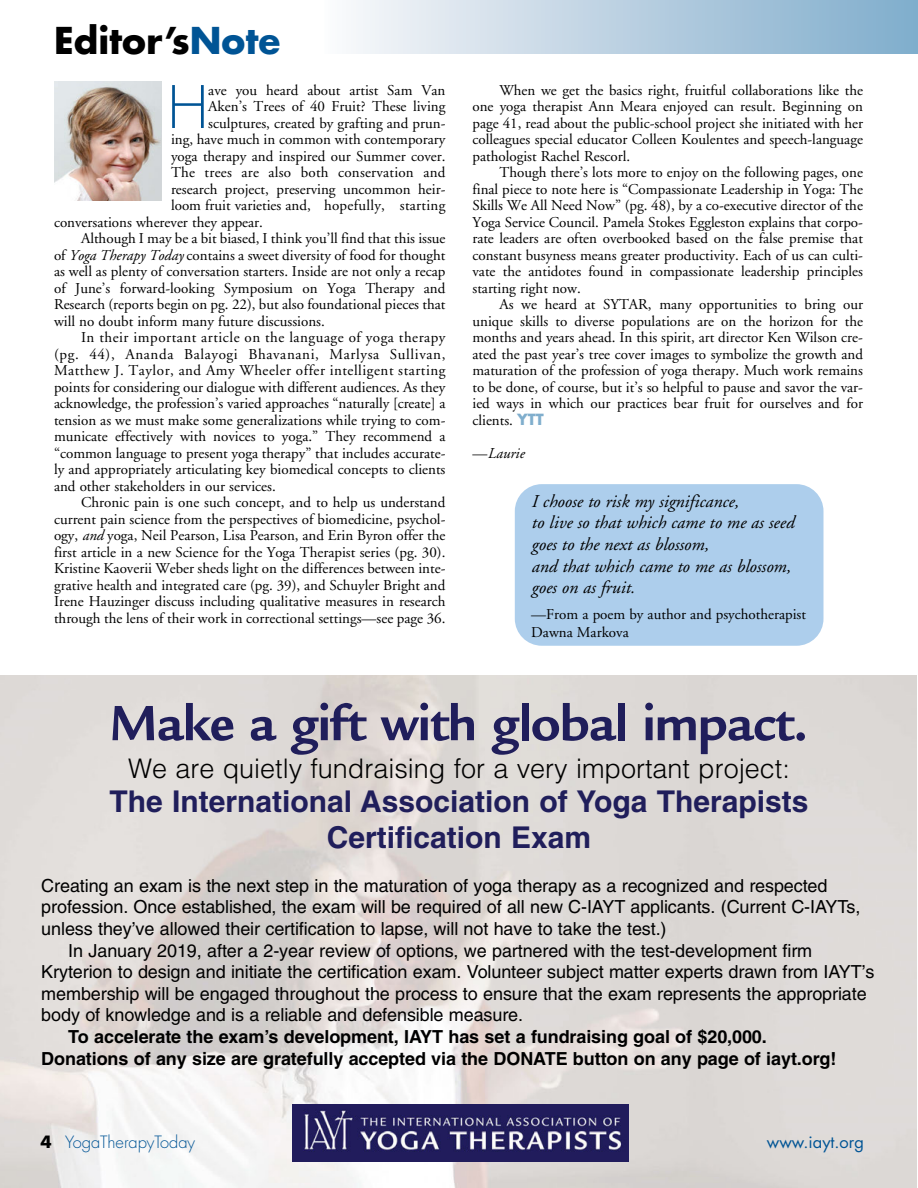
<style>
.page{position:relative;width:918px;height:1188px;background:#fff}
.page>*{position:absolute;margin:0;border:0;box-sizing:border-box;transform-origin:0 0}
.t1{font:300 57px "Futura";color:#005495}
.t2{font:700 54px "Legacy Sans";letter-spacing:-.015em;color:#201e5b}
.t3{font:700 36px "Futura";color:#000}
.t4{font:700 30px "Helvetica";color:#201e5b}
.t5{font:300 27px "Helvetica";color:#000}
.t6{font:18px/21.6px "Helvetica";letter-spacing:-.005em;color:#000}
.t7{font:700 18px "Helvetica";letter-spacing:-.005em;color:#000}
.t8{font:italic 18px "Adobe Garamond";color:#000}
.t9{font:300 16.5px "Futura";letter-spacing:-.005em;color:#005495}
.t10{font:16.5px "Futura";color:#005495}
.t11{font:15px/16.5px "Adobe Garamond";color:#000;text-align:justify}
.t12{font:italic 15px "Adobe Garamond";color:#000}
.s1{color:#005495}
.s2{font-style:italic}
.s3{font-family:"Futura";font-weight:700;color:#80aecd}
.s4{font-style:normal}
.s5{font-weight:700;color:#000}
</style>
<div class="page">
<img style="left:292px;top:1104px;width:337px;height:58px">
<div style="left:324px;top:0;width:594px;height:54px;background:linear-gradient(to right,#faf8fa,#7faccb)"></div>
<img style="left:54px;top:82px;width:108px;height:119px">
<div style="left:515px;top:484px;width:308px;height:162px;background:#adceec;border-radius:27px"></div>
<p class="t3" style="left:54px;top:24px;width:228px">Editor’s<span class="s1">Note</span></p>
<p class="t1" style="left:168px;top:81px;width:42px">H</p>
<p class="t11" style="left:208px;top:83px;width:239px">ave you heard about artist Sam Van</p>
<p class="t11" style="left:208px;top:100px;width:239px">Aken’s Trees of 40 Fruit? These living</p>
<p class="t11" style="left:208px;top:116px;width:239px">sculptures, created by grafting and prun-</p>
<p class="t11" style="left:171px;top:133px;width:276px">ing, have much in common with contemporary</p>
<p class="t11" style="left:171px;top:149px;width:276px">yoga therapy and inspired our Summer cover.</p>
<p class="t11" style="left:171px;top:166px;width:276px">The trees are also both conservation and</p>
<p class="t11" style="left:171px;top:182px;width:276px">research project, preserving uncommon heir-</p>
<p class="t11" style="left:171px;top:199px;width:276px">loom fruit varieties and, hopefully, starting</p>
<p class="t11" style="left:54px;top:215px;width:211px">conversations wherever they appear.</p>
<p class="t11" style="left:54px;top:232px;width:393px;text-indent:27px">Although I may be a bit biased, I think you’ll find that this issue of <span class="s2">Yoga Therapy Today</span> contains a sweet diversity of food for thought as well as plenty of conversation starters. Inside are not only a recap of June’s forward-looking Symposium on Yoga Therapy and Research (reports begin on pg. 22), but also foundational pieces that will no doubt inform many future discussions.</p>
<p class="t11" style="left:54px;top:331px;width:393px;text-indent:27px">In their important article on the language of yoga therapy (pg. 44), Ananda Balayogi Bhavanani, Marlysa Sullivan, Matthew J. Taylor, and Amy Wheeler offer intelligent starting points for considering our dialogue with different audiences. As they acknowledge, the profession’s varied approaches “naturally [create] a tension as we must make some generalizations while trying to com&shy;municate effectively with novices to yoga.” They recommend a “common language to present yoga therapy” that includes accurate&shy;ly and appropriately articulating key biomedical concepts to clients and other stakeholders in our services.</p>
<p class="t11" style="left:54px;top:496px;width:393px;text-indent:27px">Chronic pain is one such concept, and to help us understand current pain science from the perspectives of biomedicine, psychol&shy;ogy, <span class="s2">and</span> yoga, Neil Pearson, Lisa Pearson, and Erin Byron offer the first article in a new Science for the Yoga Therapist series (pg. 30).<br>Kristine Kaoverii Weber sheds light on the differences between inte&shy;grative health and integrated care (pg. 39), and Schuyler Bright and Irene Hauzinger discuss including qualitative measures in research through the lens of their work in correctional settings—see page 36.</p>
<p class="t11" style="left:472px;top:83px;width:392px;text-indent:27px">When we get the basics right, fruitful collaborations like the one yoga therapist Ann Meara enjoyed can result. Beginning on page 41, read about the public-school project she initiated with her colleagues special educator Colleen Koulentes and speech-language pathologist Rachel Rescorl.</p>
<p class="t11" style="left:472px;top:166px;width:392px;text-indent:27px">Though there’s lots more to enjoy on the following pages, one final piece to note here is “Compassionate Leadership in Yoga: The Skills We All Need Now” (pg. 48), by a co-executive director of the Yoga Service Council. Pamela Stokes Eggleston explains that corpo&shy;rate leaders are often overbooked based on the false premise that constant busyness means greater productivity. Each of us can culti&shy;vate the antidotes found in compassionate leadership principles starting right now.</p>
<p class="t11" style="left:472px;top:298px;width:392px;text-indent:27px">As we heard at SYTAR, many opportunities to bring our unique skills to diverse populations are on the horizon for the months and years ahead. In this spirit, art director Ken Wilson cre&shy;ated the past year’s tree cover images to symbolize the growth and maturation of the profession of yoga therapy. Much work remains to be done, of course, but it’s so helpful to pause and savor the var&shy;ied ways in which our practices bear fruit for ourselves and for clients. <span class="s3">YTT</span></p>
<p class="t12" style="left:472px;top:447px;width:53px"><span class="s4">—</span>Laurie</p>
<p class="t8" style="left:531px;top:494px;width:209px">I choose to risk my significance,</p>
<p class="t8" style="left:531px;top:515px;width:264px">to live so that which came to me as seed</p>
<p class="t8" style="left:531px;top:537px;width:179px">goes to the next as blossom,</p>
<p class="t8" style="left:531px;top:559px;width:261px">and that which came to me as blossom,</p>
<p class="t8" style="left:531px;top:580px;width:105px">goes on as fruit.</p>
<p class="t11" style="left:531px;top:608px;width:276px">—From a poem by author and psychotherapist</p>
<p class="t11" style="left:531px;top:626px;width:99px">Dawna Markova</p>
<p class="t2" style="left:110px;top:703px;width:700px">Make a gift with global impact.</p>
<p class="t5" style="left:128px;top:758px;width:663px">We are quietly fundraising for a very important project:</p>
<p class="t4" style="left:110px;top:791px;width:700px">The International Association of Yoga Therapists</p>
<p class="t4" style="left:327px;top:827px;width:266px">Certification Exam</p>
<p class="t6" style="left:41px;top:876px;width:788px">Creating an exam is the next step in the maturation of yoga therapy as a recognized and respected</p>
<p class="t6" style="left:41px;top:898px;width:821px">profession. Once established, the exam will be required of all new C-IAYT applicants. (Current C-IAYTs, unless they’ve allowed their certification to lapse, will not have to take the test.)</p>
<p class="t6" style="left:68px;top:941px;width:745px">In January 2019, after a 2-year review of options, we partnered with the test-development firm</p>
<p class="t6" style="left:41px;top:963px;width:835px">Kryterion to design and initiate the certification exam. Volunteer subject matter experts drawn from IAYT’s membership will be engaged throughout the process to ensure that the exam represents the appropriate body of knowledge and is a reliable and defensible measure.</p>
<p class="t7" style="left:68px;top:1030px;width:700px">To accelerate the exam’s development, IAYT has set a fundraising goal of $20,000.</p>
<p class="t7" style="left:41px;top:1052px;width:797px">Donations of any size are gratefully accepted via the DONATE button on any page of iayt.org!</p>
<p class="t9" style="left:40px;top:1134px;width:156px"><span class="s5">4</span> YogaTherapyToday</p>
<p class="t10" style="left:767px;top:1134px;width:99px">www.iayt.org</p>
</div>
